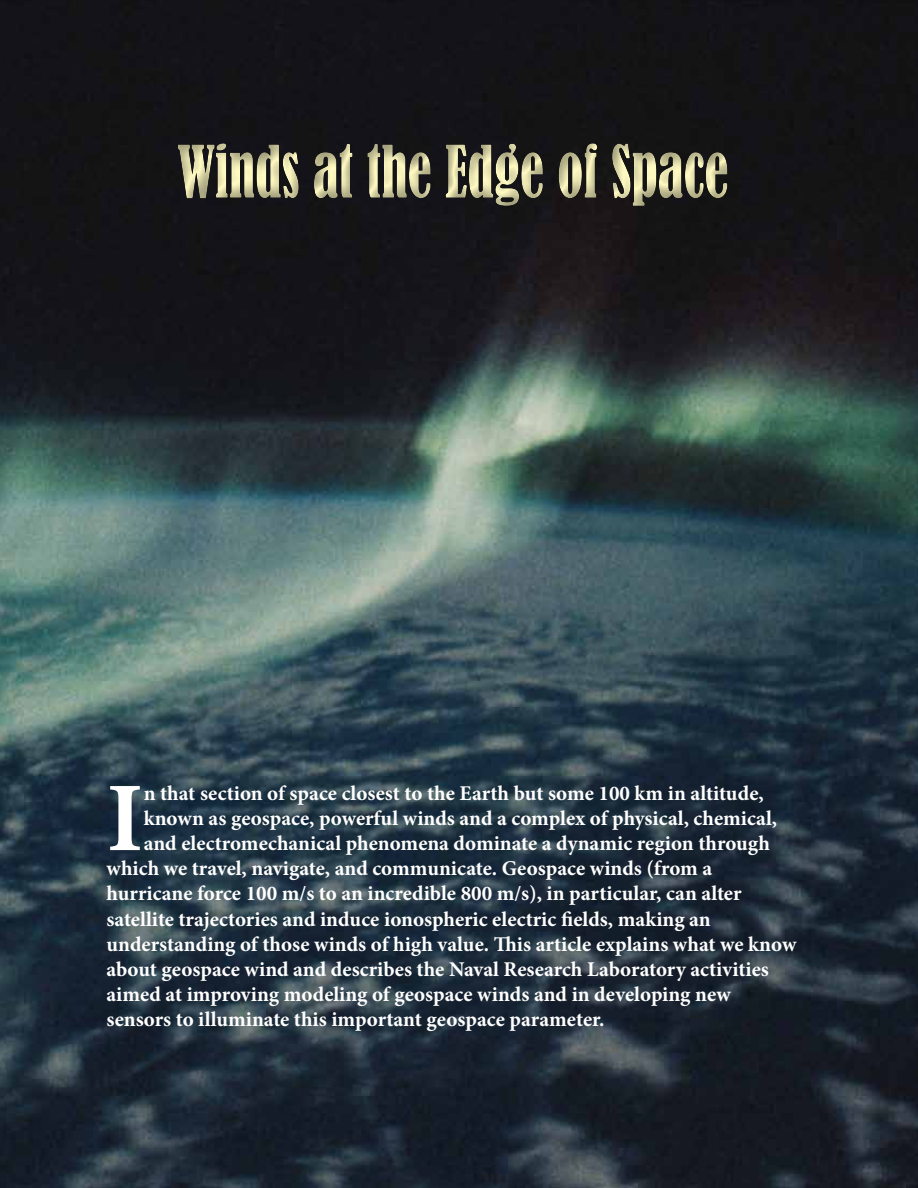
<style>
.page{position:relative;width:918px;height:1188px;background:#fff}
.page>*{position:absolute;margin:0;border:0;box-sizing:border-box;transform-origin:0 0}
.t1{font:700 98.55px "Minion Pro";color:#fff}
.t2{font:condensed 67.5px "Bernard";color:#fffac2;scale:.8 1}
.t3{font:700 21px "Minion Pro";color:#fff}
</style>
<div class="page">
<img style="left:0;top:0;width:918px;height:1188px">
<div style="left:163px;top:133px;width:579px;height:92px;background:#141315"></div>
<h2 class="t2" style="left:177px;top:133px;width:691px">Winds at the Edge of Space</h2>
<h1 class="t1" style="left:107px;top:749px;width:39px">I</h1>
<p class="t3" style="left:144px;top:778px;width:622px">n that section of space closest to the Earth but some 100 km in altitude,</p>
<p class="t3" style="left:144px;top:803px;width:635px">known as geospace, powerful winds and a complex of physical, chemical,</p>
<p class="t3" style="left:144px;top:829px;width:628px">and electromechanical phenomena dominate a dynamic region through</p>
<p class="t3" style="left:106px;top:854px;width:607px">which we travel, navigate, and communicate. Geospace winds (from a</p>
<p class="t3" style="left:106px;top:879px;width:636px">hurricane force 100 m/s to an incredible 800 m/s), in particular, can alter</p>
<p class="t3" style="left:106px;top:904px;width:606px">satellite trajectories and induce ionospheric electric fields, making an</p>
<p class="t3" style="left:106px;top:929px;width:691px">understanding of those winds of high value. This article explains what we know</p>
<p class="t3" style="left:106px;top:955px;width:664px">about geospace wind and describes the Naval Research Laboratory activities</p>
<p class="t3" style="left:106px;top:980px;width:626px">aimed at improving modeling of geospace winds and in developing new</p>
<p class="t3" style="left:106px;top:1005px;width:500px">sensors to illuminate this important geospace parameter.</p>
</div>
